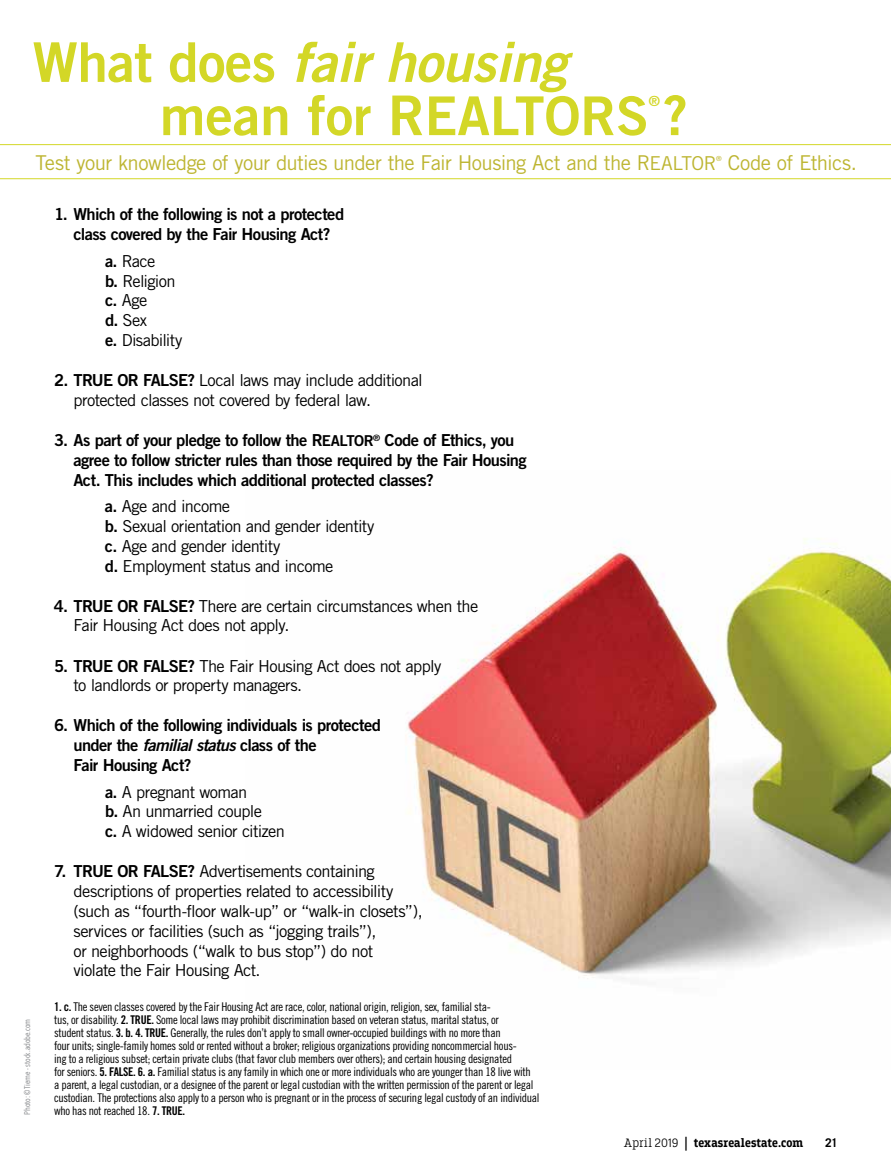
<style>
.page{position:relative;width:891px;height:1175px;background:#fff}
.page>*{position:absolute;margin:0;border:0;box-sizing:border-box;transform-origin:0 0}
.t1{font:54.75px/53.2px "Trade Gothic Bold Two";color:#d3d727}
.t2{font:20.4px "Trade Gothic";letter-spacing:-.03em;color:#bdb531}
.t3{font:16.5px/19.8px "Trade Gothic";letter-spacing:-.04em;color:#000}
.t4{font:16.5px/19.8px "Trade Gothic Bold Two";letter-spacing:-.035em;color:#000}
.t5{font:13.95px "Trade Gothic Bold Two";color:#d3d727}
.t6{font:700 12.75px "Breakers Slab";letter-spacing:.005em;color:#000}
.t7{font:12px/12.9px "Trade Gothic Cond Eighteen";letter-spacing:-.025em;color:#000}
.t8{font:700 12px "Trade Gothic";color:#000}
.t9{font:8.25px "Avenir Next Condensed";letter-spacing:-.005em;color:#808285}
.t10{font:7.05px "Trade Gothic";color:#bdb531}
.s1{font-style:italic}
.s2{font-size:53.55px}
.s3{font-size:19.2px}
.s4{font-family:"Trade Gothic Bold Two"}
.s5{font-size:15px}
.s6{font-family:"Trade Gothic Bold Cond Twenty"}
.s7{font-weight:300}
.s8{font-weight:400;font-size:16.5px}
</style>
<div class="page">
<img style="left:407px;top:538px;width:484px;height:441px">
<hr style="left:0;top:144px;width:891px;height:1px;background:#d3d727">
<hr style="left:0;top:178px;width:891px;height:1px;background:#d3d727">
<h1 class="t1" style="left:160px;top:35px;width:530px;text-indent:-127px">What does <span class="s1">fair housing </span>mean for R<span class="s2">EALTORS</span> ?</h1>
<p class="t5" style="left:649px;top:92px;width:13px">®</p>
<h2 class="t2" style="left:36px;top:150px;width:682px">Test your knowledge of your duties under the Fair Housing Act and the R<span class="s3">EALTOR</span></h2>
<p class="t10" style="left:716px;top:154px;width:7px">®</p>
<h2 class="t2" style="left:728px;top:150px;width:131px">Code of Ethics.</h2>
<p class="t9" style="left:20px;top:1114px;width:98px;rotate:-90deg">Photo: © Tieme - stock.adobe.com</p>
<h3 class="t4" style="left:54px;top:204px;width:292px;text-align:center">1. Which of the following is not a protected class covered by the Fair Housing Act?</h3>
<h3 class="t3" style="left:105px;top:251px;width:79px"><span class="s4">a.</span> Race<br><span class="s4">b.</span> Religion <span class="s4">c.</span> Age<br><span class="s4">d.</span> Sex<br><span class="s4">e.</span> Disability</h3>
<h3 class="t3" style="left:74px;top:370px;width:351px;text-indent:-20px"><span class="s4">2. TRUE OR FALSE?</span> Local laws may include additional protected classes not covered by federal law.</h3>
<h3 class="t4" style="left:73px;top:430px;width:455px;text-indent:-19px">3. As part of your pledge to follow the R<span class="s5">EALTOR</span><sup>®</sup> Code of Ethics, you agree to follow stricter rules than those required by the Fair Housing<br>Act. This includes which additional protected classes?</h3>
<h3 class="t3" style="left:105px;top:496px;width:271px"><span class="s4">a.</span> Age and income<br><span class="s4">b.</span> Sexual orientation and gender identity <span class="s4">c.</span> Age and gender identity<br><span class="s4">d.</span> Employment status and income</h3>
<h3 class="t3" style="left:74px;top:595px;width:406px;text-indent:-20px"><span class="s4">4. TRUE OR FALSE?</span> There are certain circumstances when the<br>Fair Housing Act does not apply.</h3>
<h3 class="t3" style="left:74px;top:655px;width:369px;text-indent:-20px"><span class="s4">5. TRUE OR FALSE?</span> The Fair Housing Act does not apply to landlords or property managers.</h3>
<h3 class="t4" style="left:74px;top:715px;width:309px;text-indent:-20px">6. Which of the following individuals is protected under the <span class="s1">familial status</span> class of the<br>Fair Housing Act?</h3>
<h3 class="t3" style="left:105px;top:781px;width:181px"><span class="s4">a.</span> A pregnant woman<br><span class="s4">b.</span> An unmarried couple<br><span class="s4">c.</span> A widowed senior citizen</h3>
<p class="t3" style="left:74px;top:861px;width:351px;text-indent:-20px"><span class="s4">7. TRUE OR FALSE?</span> Advertisements containing descriptions of properties related to accessibility (such as “fourth-floor walk-up” or “walk-in closets”), services or facilities (such as “jogging trails”),<br>or neighborhoods (“walk to bus stop”) do not<br>violate the Fair Housing Act.</p>
<p class="t7" style="left:54px;top:1000px;width:487px"><span class="s6">1. c.</span> The seven classes covered by the Fair Housing Act are race, color, national origin, religion, sex, familial sta-<br>tus, or disability. <span class="s6">2. TRUE.</span> Some local laws may prohibit discrimination based on veteran status, marital status, or<br>student status. <span class="s6">3. b. 4. TRUE.</span> Generally, the rules don’t apply to small owner-occupied buildings with no more than<br>four units; single-family homes sold or rented without a broker; religious organizations providing noncommercial hous-<br>ing to a religious subset; certain private clubs (that favor club members over others); and certain housing designated<br>for seniors. <span class="s6">5. FALSE. 6. a.</span> Familial status is any family in which one or more individuals who are younger than 18 live with<br>a parent, a legal custodian, or a designee of the parent or legal custodian with the written permission of the parent or legal custodian. The protections also apply to a person who is pregnant or in the process of securing legal custody of an individual who has not reached 18. <span class="s6">7. TRUE.</span></p>
<p class="t6" style="left:624px;top:1135px;width:181px"><span class="s7">April 2019</span> <span class="s8">|</span> texasrealestate.com</p>
<p class="t8" style="left:825px;top:1135px;width:14px">21</p>
</div>
